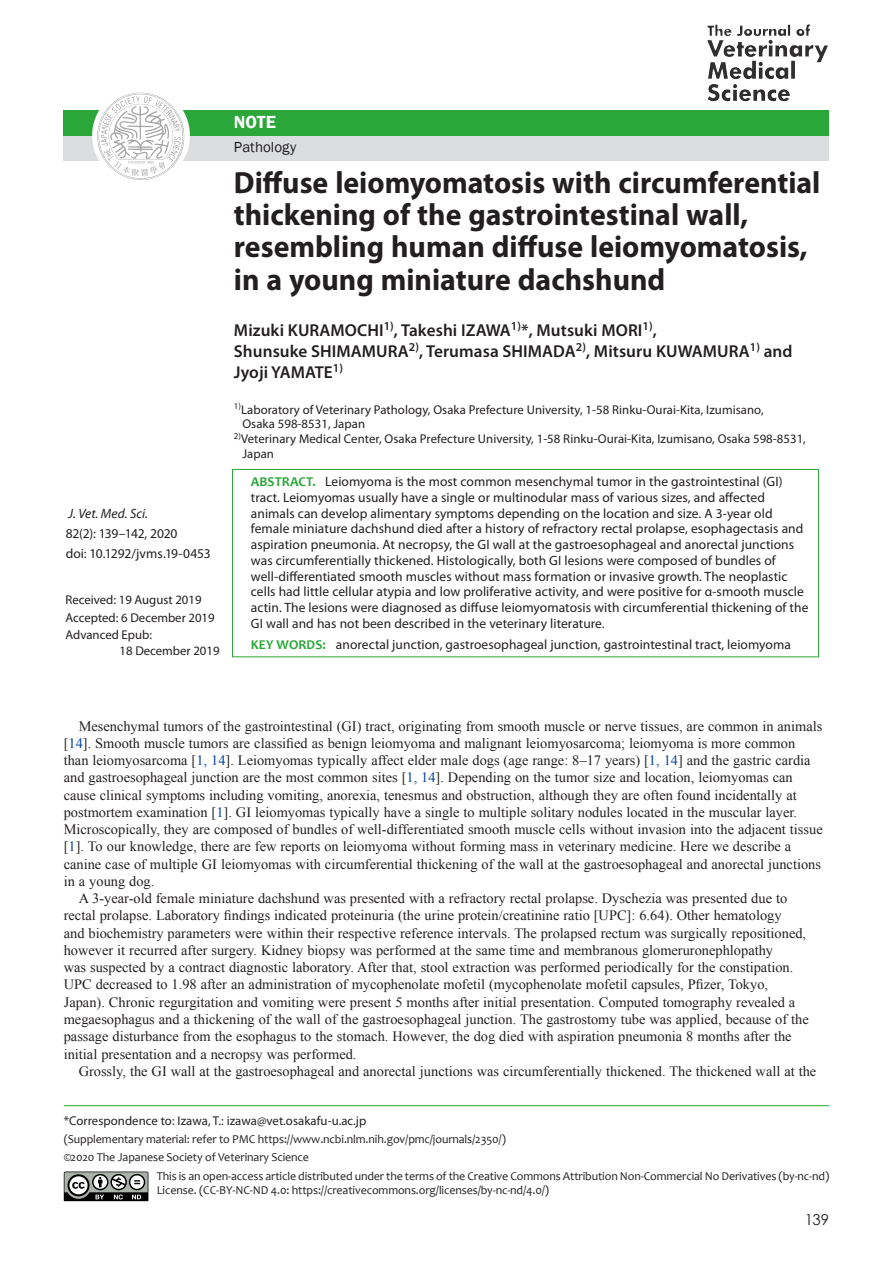
<style>
.page{position:relative;width:893px;height:1263px;background:#fff}
.page>*{position:absolute;margin:0;border:0;box-sizing:border-box;transform-origin:0 0}
.t1{font:700 30.75px/32.2px "Myriad Pro";color:#231f20}
.t2{font:600 18px "Franklin Gothic";color:#fff}
.t3{font:600 17.25px/21px "Myriad Pro";letter-spacing:.005em;color:#231f20}
.t4{font:15px "Franklin Gothic";color:#231f20}
.t5{font:15px "Century Gothic";color:#231f20}
.t6{font:14.25px "Times New Roman";color:#231f20}
.t7{font:13.5px/15.8px "Myriad Pro";letter-spacing:.005em;color:#231f20}
.t8{font:13.5px/20px "Myriad Pro";letter-spacing:-.015em;color:#231f20}
.t9{font:italic 13.5px "Myriad Pro";color:#231f20}
.t10{font:12.75px/14.2px "Myriad Pro";letter-spacing:.005em;color:#231f20}
.t11{font:12px/17.9px "Candara";letter-spacing:-.01em;color:#231f20}
.s1{font-family:"Candara";font-weight:700;color:#2aa738}
.s2{color:#003f98}
</style>
<div class="page">
<hr style="left:64px;top:1105px;width:765px;height:1px;background:#2aa738">
<div style="left:64px;top:136px;width:765px;height:25px;background:#dcdddf"></div>
<div style="left:64px;top:111px;width:765px;height:25px;background:#2aa738"></div>
<div style="left:92px;top:87px;width:98px;height:97px;background:#fff;border-radius:50%"></div>
<svg style="left:94px;top:92px;width:93px;height:88px"></svg>
<img style="left:707px;top:24px;width:106px;height:33px">
<div style="left:232px;top:469px;width:587px;height:188px;border:1px solid #2aa738"></div>
<svg style="left:64px;top:1171px;width:84px;height:30px"></svg>
<p class="t9" style="left:68px;top:505px;width:81px">J. Vet. Med. Sci.</p>
<p class="t8" style="left:66px;top:523px;width:147px">82(2): 139–142, 2020<br>doi: 10.1292/jvms.19-0453</p>
<p class="t10" style="left:66px;top:590px;width:151px;line-height:17.9px">Received: 19 August 2019<br>Accepted: 6 December 2019<br>Advanced Epub:</p>
<p class="t10" style="left:120px;top:643px;width:102px">18 December 2019</p>
<p class="t2" style="left:234px;top:111px;width:44px">NOTE</p>
<p class="t4" style="left:234px;top:138px;width:64px">Pathology</p>
<h1 class="t1" style="left:234px;top:165px;width:588px">Diffuse leiomyomatosis with circumferential thickening of the gastrointestinal wall, resembling human diffuse leiomyomatosis, in a young miniature dachshund</h1>
<p class="t3" style="left:234px;top:319px;width:560px">Mizuki KURAMOCHI<sup>1)</sup>, Takeshi IZAWA<sup>1)</sup>*, Mutsuki MORI<sup>1)</sup>,<br>Shunsuke SHIMAMURA<sup>2)</sup>, Terumasa SHIMADA<sup>2)</sup>, Mitsuru KUWAMURA<sup>1)</sup> and<br>Jyoji YAMATE<sup>1)</sup></p>
<p class="t10" style="left:242px;top:402px;width:523px;text-indent:-9px"><sup>1)</sup>Laboratory of Veterinary Pathology, Osaka Prefecture University, 1-58 Rinku-Ourai-Kita, Izumisano,<br>Osaka 598-8531, Japan</p>
<p class="t10" style="left:242px;top:432px;width:565px;text-indent:-9px"><sup>2)</sup>Veterinary Medical Center, Osaka Prefecture University, 1-58 Rinku-Ourai-Kita, Izumisano, Osaka 598-8531,<br>Japan</p>
<p class="t7" style="left:251px;top:473px;width:559px"><span class="s1">ABSTRACT.</span> Leiomyoma is the most common mesenchymal tumor in the gastrointestinal (GI) tract. Leiomyomas usually have a single or multinodular mass of various sizes, and affected animals can develop alimentary symptoms depending on the location and size. A 3-year old female miniature dachshund died after a history of refractory rectal prolapse, esophagectasis and aspiration pneumonia. At necropsy, the GI wall at the gastroesophageal and anorectal junctions was circumferentially thickened. Histologically, both GI lesions were composed of bundles of well-differentiated smooth muscles without mass formation or invasive growth. The neoplastic cells had little cellular atypia and low proliferative activity, and were positive for α-smooth muscle actin. The lesions were diagnosed as diffuse leiomyomatosis with circumferential thickening of the GI wall and has not been described in the veterinary literature.</p>
<p class="t7" style="left:251px;top:636px;width:541px"><span class="s1">KEY WORDS:</span> anorectal junction, gastroesophageal junction, gastrointestinal tract, leiomyoma</p>
<p class="t6" style="left:79px;top:716px;width:745px">Mesenchymal tumors of the gastrointestinal (GI) tract, originating from smooth muscle or nerve tissues, are common in animals</p>
<p class="t6" style="left:64px;top:733px;width:733px">[<span class="s2">14</span>]. Smooth muscle tumors are classified as benign leiomyoma and malignant leiomyosarcoma; leiomyoma is more common</p>
<p class="t6" style="left:64px;top:751px;width:748px">than leiomyosarcoma [<span class="s2">1, 14</span>]. Leiomyomas typically affect elder male dogs (age range: 8–17 years) [<span class="s2">1, 14</span>] and the gastric cardia</p>
<p class="t6" style="left:64px;top:768px;width:730px">and gastroesophageal junction are the most common sites [<span class="s2">1, 14</span>]. Depending on the tumor size and location, leiomyomas can</p>
<p class="t6" style="left:64px;top:785px;width:734px">cause clinical symptoms including vomiting, anorexia, tenesmus and obstruction, although they are often found incidentally at</p>
<p class="t6" style="left:64px;top:802px;width:735px">postmortem examination [<span class="s2">1</span>]. GI leiomyomas typically have a single to multiple solitary nodules located in the muscular layer.</p>
<p class="t6" style="left:64px;top:820px;width:760px">Microscopically, they are composed of bundles of well-differentiated smooth muscle cells without invasion into the adjacent tissue</p>
<p class="t6" style="left:64px;top:837px;width:729px">[<span class="s2">1</span>]. To our knowledge, there are few reports on leiomyoma without forming mass in veterinary medicine. Here we describe a</p>
<p class="t6" style="left:64px;top:854px;width:759px">canine case of multiple GI leiomyomas with circumferential thickening of the wall at the gastroesophageal and anorectal junctions</p>
<p class="t6" style="left:64px;top:871px;width:92px">in a young dog.</p>
<p class="t6" style="left:79px;top:889px;width:710px">A 3-year-old female miniature dachshund was presented with a refractory rectal prolapse. Dyschezia was presented due to</p>
<p class="t6" style="left:64px;top:906px;width:719px">rectal prolapse. Laboratory findings indicated proteinuria (the urine protein/creatinine ratio [UPC]: 6.64). Other hematology</p>
<p class="t6" style="left:64px;top:923px;width:744px">and biochemistry parameters were within their respective reference intervals. The prolapsed rectum was surgically repositioned,</p>
<p class="t6" style="left:64px;top:940px;width:711px">however it recurred after surgery. Kidney biopsy was performed at the same time and membranous glomeruronephlopathy</p>
<p class="t6" style="left:64px;top:958px;width:731px">was suspected by a contract diagnostic laboratory. After that, stool extraction was performed periodically for the constipation.</p>
<p class="t6" style="left:64px;top:975px;width:706px">UPC decreased to 1.98 after an administration of mycophenolate mofetil (mycophenolate mofetil capsules, Pfizer, Tokyo,</p>
<p class="t6" style="left:64px;top:992px;width:733px">Japan). Chronic regurgitation and vomiting were present 5 months after initial presentation. Computed tomography revealed a</p>
<p class="t6" style="left:64px;top:1010px;width:746px">megaesophagus and a thickening of the wall of the gastroesophageal junction. The gastrostomy tube was applied, because of the</p>
<p class="t6" style="left:64px;top:1027px;width:729px">passage disturbance from the esophagus to the stomach. However, the dog died with aspiration pneumonia 8 months after the</p>
<p class="t6" style="left:64px;top:1044px;width:294px">initial presentation and a necropsy was performed.</p>
<p class="t6" style="left:79px;top:1061px;width:739px">Grossly, the GI wall at the gastroesophageal and anorectal junctions was circumferentially thickened. The thickened wall at the</p>
<p class="t10" style="left:64px;top:1113px;width:304px">*Correspondence to: Izawa, T.: izawa@vet.osakafu-u.ac.jp</p>
<p class="t11" style="left:64px;top:1130px;width:444px">(Supplementary material: refer to PMC https://www.ncbi.nlm.nih.gov/pmc/journals/2350/) ©2020 The Japanese Society of Veterinary Science</p>
<p class="t11" style="left:157px;top:1169px;width:674px;line-height:13.5px">This is an open-access article distributed under the terms of the Creative Commons Attribution Non-Commercial No Derivatives (by-nc-nd)<br>License. (CC-BY-NC-ND 4.0: https://creativecommons.org/licenses/by-nc-nd/4.0/)</p>
<p class="t5" style="left:805px;top:1209px;width:26px">139</p>
</div>
